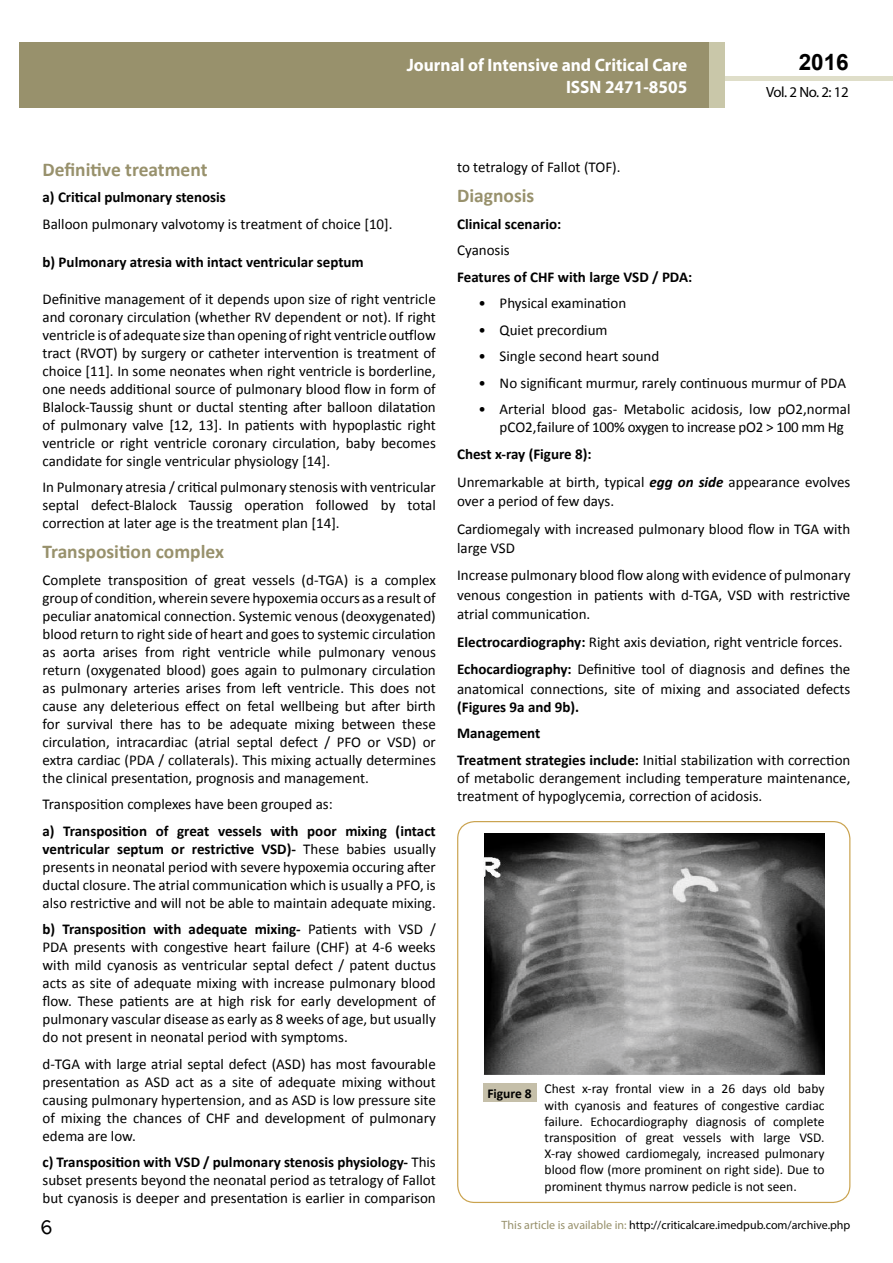
<style>
.page{position:relative;width:893px;height:1263px;background:#fff}
.page>*{position:absolute;margin:0;border:0;box-sizing:border-box;transform-origin:0 0}
.t1{font:25.5px "Tunga";color:#000}
.t2{font:700 22.5px "Arial";color:#000}
.t3{font:700 19.5px "Calibri";color:#98916c}
.t4{font:700 18px/21.6px "Myriad Pro";color:#fff;text-align:right;scale:.96 1}
.t5{font:15px/18px "Calibri";color:#000;text-align:justify}
.t6{font:700 15px/26.7px "Calibri";color:#000}
.t7{font:14.85px "Myriad Pro";letter-spacing:-.03em;color:#000}
.t8{font:13.5px/16.2px "Calibri";color:#000;text-align:justify}
.t9{font:12px "Myriad Pro";color:#000}
.s1{font-weight:700}
.s2{font-weight:700;font-style:italic}
.s3{font-weight:400}
.s4{color:#98916c}
</style>
<div class="page">
<div style="left:725px;top:76px;width:168px;height:5px;background:#dfdec9"></div>
<div style="left:19px;top:42px;width:690px;height:66px;background:#98916c"></div>
<div style="left:709px;top:42px;width:16px;height:66px;background:#c9c7a9"></div>
<div style="left:483px;top:1083px;width:53px;height:19px;background:#c5bfa9"></div>
<img style="left:484px;top:833px;width:340px;height:242px">
<p class="t4" style="left:517px;top:53px;width:198px">ARCHIVOS DE MEDICINA<br>ISSN 1698-9465</p>
<h2 class="t2" style="left:799px;top:47px;width:52px">2016</h2>
<p class="t4" style="left:407px;top:54px;width:294px">Journal of Intensive and Critical Care<br>ISSN 2471-8505</p>
<p class="t7" style="left:766px;top:83px;width:84px">Vol. 2 No. 2: 12</p>
<h3 class="t3" style="left:43px;top:157px;width:166px">Definitive treatment</h3>
<p class="t6" style="left:43px;top:184px;width:185px">a) Critical pulmonary stenosis</p>
<p class="t5" style="left:43px;top:215px;width:352px">Balloon pulmonary valvotomy is treatment of choice [10].</p>
<p class="t6" style="left:43px;top:248px;width:323px">b) Pulmonary atresia with intact ventricular septum</p>
<p class="t5" style="left:43px;top:290px;width:395px">Definitive management of it depends upon size of right ventricle and coronary circulation (whether RV dependent or not). If right ventricle is of adequate size than opening of right ventricle outflow tract (RVOT) by surgery or catheter intervention is treatment of choice [11]. In some neonates when right ventricle is borderline, one needs additional source of pulmonary blood flow in form of Blalock-Taussig shunt or ductal stenting after balloon dilatation of pulmonary valve [12, 13]. In patients with hypoplastic right ventricle or right ventricle coronary circulation, baby becomes candidate for single ventricular physiology [14].</p>
<p class="t5" style="left:43px;top:478px;width:395px">In Pulmonary atresia / critical pulmonary stenosis with ventricular septal defect-Blalock Taussig operation followed by total correction at later age is the treatment plan [14].</p>
<h3 class="t3" style="left:43px;top:539px;width:183px">Transposition complex</h3>
<p class="t5" style="left:43px;top:571px;width:395px">Complete transposition of great vessels (d-TGA) is a complex group of condition, wherein severe hypoxemia occurs as a result of peculiar anatomical connection. Systemic venous (deoxygenated) blood return to right side of heart and goes to systemic circulation as aorta arises from right ventricle while pulmonary venous return (oxygenated blood) goes again to pulmonary circulation as pulmonary arteries arises from left ventricle. This does not cause any deleterious effect on fetal wellbeing but after birth for survival there has to be adequate mixing between these circulation, intracardiac (atrial septal defect / PFO or VSD) or extra cardiac (PDA / collaterals). This mixing actually determines the clinical presentation, prognosis and management.</p>
<p class="t5" style="left:43px;top:795px;width:292px">Transposition complexes have been grouped as:</p>
<p class="t5" style="left:43px;top:822px;width:395px"><span class="s1">a) Transposition of great vessels with poor mixing (intact ventricular septum or restrictive VSD)-</span> These babies usually presents in neonatal period with severe hypoxemia occuring after ductal closure. The atrial communication which is usually a PFO, is also restrictive and will not be able to maintain adequate mixing.</p>
<p class="t5" style="left:43px;top:920px;width:395px"><span class="s1">b) Transposition with adequate mixing-</span> Patients with VSD / PDA presents with congestive heart failure (CHF) at 4-6 weeks with mild cyanosis as ventricular septal defect / patent ductus acts as site of adequate mixing with increase pulmonary blood flow. These patients are at high risk for early development of pulmonary vascular disease as early as 8 weeks of age, but usually do not present in neonatal period with symptoms.</p>
<p class="t5" style="left:43px;top:1055px;width:395px">d-TGA with large atrial septal defect (ASD) has most favourable presentation as ASD act as a site of adequate mixing without causing pulmonary hypertension, and as ASD is low pressure site of mixing the chances of CHF and development of pulmonary edema are low.</p>
<p class="t5" style="left:43px;top:1153px;width:395px"><span class="s1">c) Transposition with VSD / pulmonary stenosis physiology-</span> This subset presents beyond the neonatal period as tetralogy of Fallot but cyanosis is deeper and presentation is earlier in comparison</p>
<p class="t5" style="left:457px;top:158px;width:165px">to tetralogy of Fallot (TOF).</p>
<h3 class="t3" style="left:457px;top:183px;width:79px">Diagnosis</h3>
<p class="t6" style="left:457px;top:211px;width:106px">Clinical scenario:</p>
<p class="t5" style="left:457px;top:241px;width:54px">Cyanosis</p>
<p class="t6" style="left:457px;top:264px;width:237px">Features of CHF with large VSD / PDA:</p>
<p class="t5" style="left:478px;top:294px;width:149px">• Physical examination</p>
<p class="t5" style="left:478px;top:321px;width:131px">• Quiet precordium</p>
<p class="t5" style="left:478px;top:347px;width:182px">• Single second heart sound</p>
<p class="t5" style="left:478px;top:374px;width:369px">• No significant murmur, rarely continuous murmur of PDA</p>
<p class="t5" style="left:500px;top:400px;width:352px;text-indent:-21px">• Arterial blood gas- Metabolic acidosis, low pO2,normal pCO2,failure of 100% oxygen to increase pO2 &gt; 100 mm Hg</p>
<p class="t5" style="left:457px;top:440px;width:395px;line-height:27.8px"><span class="s1">Chest x-ray (Figure 8):<br></span>Unremarkable at birth, typical <span class="s2">egg on side</span> appearance evolves</p>
<p class="t5" style="left:457px;top:487px;width:395px;line-height:27.8px">over a period of few days.<br>Cardiomegaly with increased pulmonary blood flow in TGA with</p>
<p class="t5" style="left:457px;top:534px;width:395px;line-height:27.8px">large VSD<br>Increase pulmonary blood flow along with evidence of pulmonary</p>
<p class="t5" style="left:457px;top:585px;width:395px;line-height:19.2px">venous congestion in patients with d-TGA, VSD with restrictive atrial communication.</p>
<p class="t5" style="left:457px;top:628px;width:395px;line-height:27.8px"><span class="s1">Electrocardiography:</span> Right axis deviation, right ventricle forces.<br><span class="s1">Echocardiography:</span> Definitive tool of diagnosis and defines the</p>
<p class="t5" style="left:457px;top:679px;width:395px">anatomical connections, site of mixing and associated defects</p>
<p class="t6" style="left:457px;top:693px;width:395px">(Figures 9a and 9b).<br>Management<br>Treatment strategies include: <span class="s3">Initial stabilization with correction</span></p>
<p class="t5" style="left:457px;top:769px;width:395px">of metabolic derangement including temperature maintenance, treatment of hypoglycemia, correction of acidosis.</p>
<p class="t8" style="left:545px;top:1081px;width:281px;text-indent:-57px"><span class="s1">Figure 8</span> Chest x-ray frontal view in a 26 days old baby with cyanosis and features of congestive cardiac failure. Echocardiography diagnosis of complete transposition of great vessels with large VSD.<br>X-ray showed cardiomegaly, increased pulmonary blood flow (more prominent on right side). Due to prominent thymus narrow pedicle is not seen.</p>
<h1 class="t1" style="left:40px;top:1210px;width:14px">6</h1>
<p class="t9" style="left:502px;top:1218px;width:350px"><span class="s4">This article is available in:</span> http://criticalcare.imedpub.com/archive.php</p>
</div>
